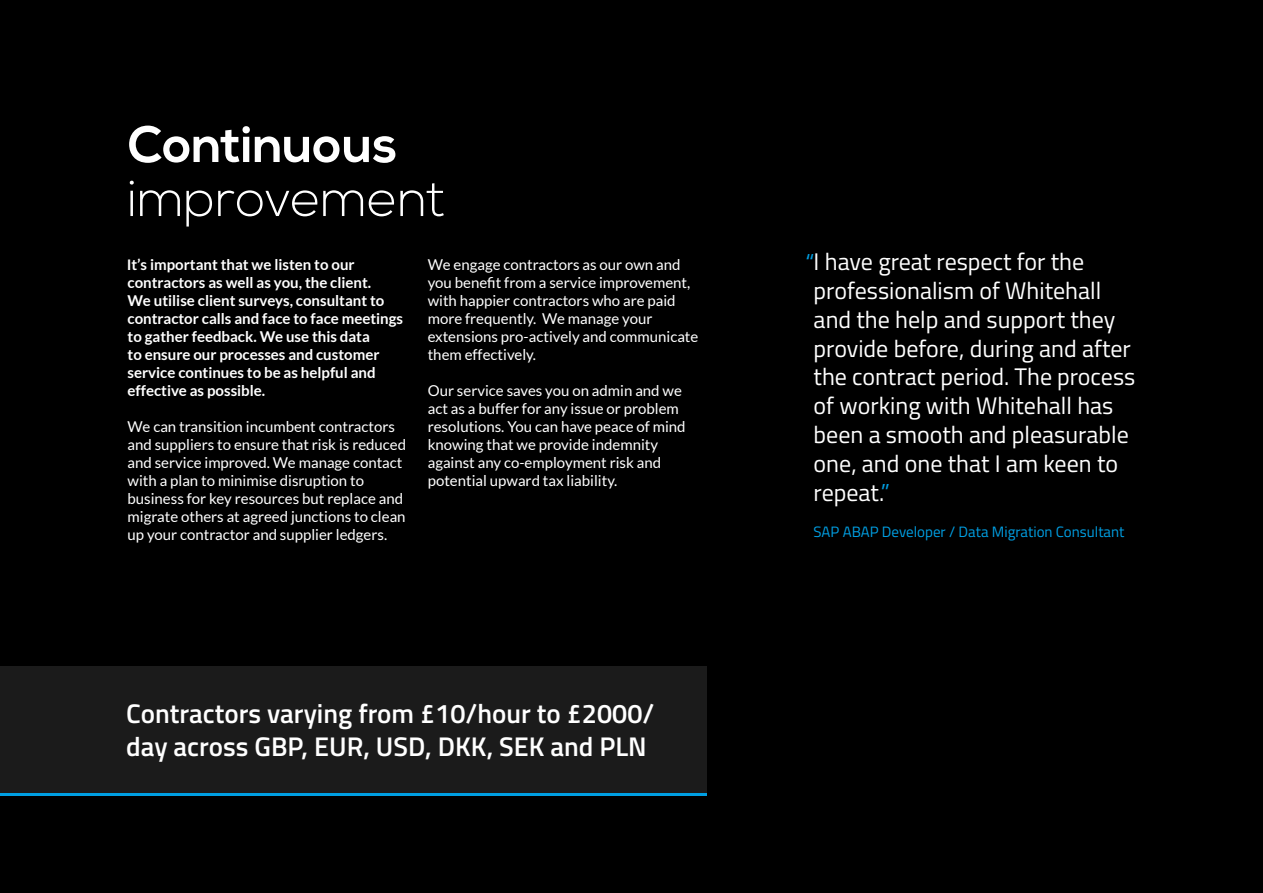
<style>
.page{position:relative;width:1263px;height:893px;background:#000}
.page>*{position:absolute;margin:0;border:0;box-sizing:border-box;transform-origin:0 0}
.t1{font:300 51px "Nexa";color:#fff}
.t2{font:700 51px "Nexa";color:#fff}
.t3{font:600 27px/32.4px "Titillium Web";color:#fff}
.t4{font:24px/28.8px "Titillium Web";color:#fff}
.t5{font:15px/18px "Lato";color:#fff}
.t6{font:700 15px/18px "Lato";color:#fff}
.t7{font:15px "Titillium Web";color:#009fe3}
.s1{font-family:"Nexa"}
.s2{color:#009fe3}
</style>
<div class="page">
<svg style="left:0;top:792px;width:707px;height:4px;fill:#009fe3"></svg>
<div style="left:0;top:666px;width:707px;height:126px;background:#1b1b1b"></div>
<h1 class="t2" style="left:128px;top:115px;width:271px">Continuous</h1>
<h1 class="t1" style="left:128px;top:169px;width:320px">improvement</h1>
<p class="t6" style="left:128px;top:255px;width:277px"><span class="s1">I</span>t’s important that we listen to our contractors as well as you, the client.<br>We utilise client surveys, consultant to contractor calls and face to face meetings to gather feedback. We use this data<br>to ensure our processes and customer service continues to be as helpful and effective as possible.</p>
<p class="t5" style="left:128px;top:417px;width:280px">We can transition incumbent contractors and suppliers to ensure that risk is reduced and service improved. We manage contact with a plan to minimise disruption to business for key resources but replace and migrate others at agreed junctions to clean up your contractor and supplier ledgers.</p>
<p class="t5" style="left:428px;top:255px;width:272px">We engage contractors as our own and you benefit from a service improvement, with happier contractors who are paid more frequently. We manage your extensions pro-actively and communicate them effectively.</p>
<p class="t5" style="left:428px;top:381px;width:259px">Our service saves you on admin and we act as a buffer for any issue or problem resolutions. You can have peace of mind knowing that we provide indemnity against any co-employment risk and potential upward tax liability.</p>
<h2 class="t3" style="left:126px;top:696px;width:530px">Contractors varying from £10/hour to £2000/ day across GBP, EUR, USD, DKK, SEK and PLN</h2>
<p class="t4" style="left:814px;top:246px;width:323px;text-indent:-8px"><span class="s2">“</span>I have great respect for the professionalism of Whitehall and the help and support they provide before, during and after the contract period. The process of working with Whitehall has been a smooth and pleasurable one, and one that I am keen to repeat.<span class="s2">”</span></p>
<p class="t7" style="left:814px;top:520px;width:312px">SAP ABAP Developer / Data Migration Consultant</p>
</div>
